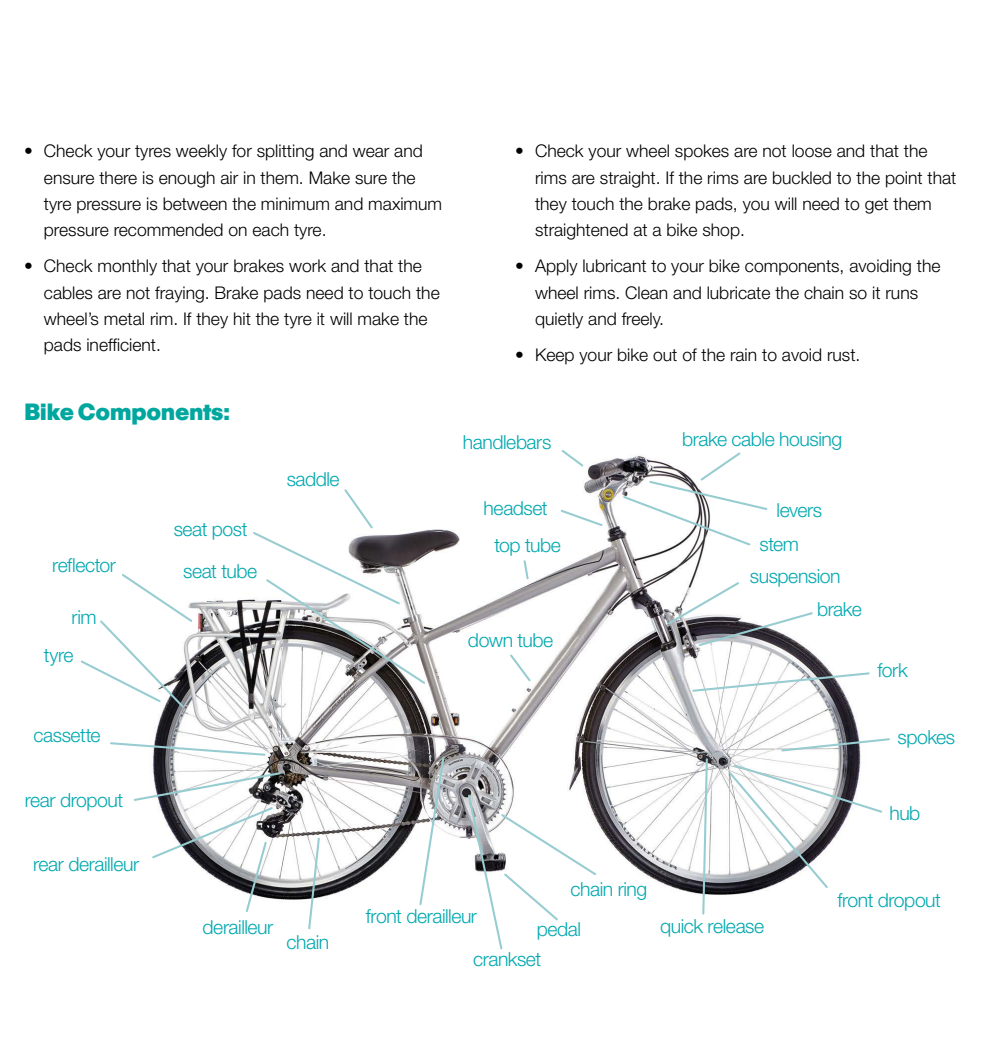
<style>
.page{position:relative;width:983px;height:1042px;background:#fff}
.page>*{position:absolute;margin:0;border:0;box-sizing:border-box;transform-origin:0 0}
.t1{font:700 21px "OPTI Champion";color:#00a79e}
.t2{font:300 19.43px/29.4px "Helvetica Neue LT Std";letter-spacing:-.025em;color:#00a8af}
.t3{font:300 17.5px/26.2px "Helvetica Neue LT Std";color:#000}
</style>
<div class="page">
<img style="left:152px;top:458px;width:709px;height:442px">
<svg style="left:559px;top:508px;width:45px;height:20px"></svg>
<svg style="left:691px;top:671px;width:179px;height:22px"></svg>
<svg style="left:727px;top:763px;width:156px;height:127px"></svg>
<svg style="left:466px;top:793px;width:132px;height:157px"></svg>
<svg style="left:307px;top:836px;width:14px;height:94px"></svg>
<svg style="left:110px;top:741px;width:157px;height:16px"></svg>
<svg style="left:133px;top:771px;width:149px;height:141px"></svg>
<svg style="left:522px;top:559px;width:8px;height:22px"></svg>
<svg style="left:508px;top:652px;width:24px;height:31px"></svg>
<svg style="left:251px;top:487px;width:176px;height:199px"></svg>
<svg style="left:559px;top:450px;width:26px;height:18px"></svg>
<svg style="left:779px;top:737px;width:111px;height:16px"></svg>
<svg style="left:701px;top:757px;width:7px;height:158px"></svg>
<svg style="left:418px;top:755px;width:27px;height:150px"></svg>
<svg style="left:80px;top:572px;width:114px;height:137px"></svg>
<svg style="left:666px;top:580px;width:148px;height:67px"></svg>
<svg style="left:621px;top:452px;width:147px;height:95px"></svg>
<p class="t3" style="left:44px;top:138px;width:400px;text-indent:-20px">• Check your tyres weekly for splitting and wear and ensure there is enough air in them. Make sure the tyre pressure is between the minimum and maximum pressure recommended on each tyre.</p>
<p class="t3" style="left:44px;top:253px;width:397px;text-indent:-20px">• Check monthly that your brakes work and that the cables are not fraying. Brake pads need to touch the wheel’s metal rim. If they hit the tyre it will make the pads inefficient.</p>
<p class="t1" style="left:24px;top:396px;width:207px">Bike Components:</p>
<p class="t2" style="left:52px;top:550px;width:65px">reflector</p>
<p class="t2" style="left:72px;top:602px;width:26px">rim</p>
<p class="t2" style="left:44px;top:639px;width:31px">tyre</p>
<p class="t2" style="left:33px;top:720px;width:69px">cassette</p>
<p class="t2" style="left:25px;top:784px;width:100px">rear dropout</p>
<p class="t2" style="left:33px;top:849px;width:108px">rear derailleur</p>
<p class="t2" style="left:174px;top:514px;width:75px">seat post</p>
<p class="t2" style="left:183px;top:556px;width:75px">seat tube</p>
<p class="t2" style="left:286px;top:463px;width:54px">saddle</p>
<p class="t3" style="left:535px;top:138px;width:423px;text-indent:-20px">• Check your wheel spokes are not loose and that the rims are straight. If the rims are buckled to the point that they touch the brake pads, you will need to get them straightened at a bike shop.</p>
<p class="t3" style="left:535px;top:253px;width:407px;text-indent:-20px">• Apply lubricant to your bike components, avoiding the wheel rims. Clean and lubricate the chain so it runs quietly and freely.</p>
<p class="t3" style="left:515px;top:341px;width:346px">• Keep your bike out of the rain to avoid rust.</p>
<p class="t2" style="left:463px;top:427px;width:90px">handlebars</p>
<p class="t2" style="left:682px;top:424px;width:161px">brake cable housing</p>
<p class="t2" style="left:483px;top:493px;width:65px">headset</p>
<p class="t2" style="left:776px;top:495px;width:47px">levers</p>
<p class="t2" style="left:494px;top:530px;width:68px">top tube</p>
<p class="t2" style="left:759px;top:529px;width:41px">stem</p>
<p class="t2" style="left:749px;top:561px;width:92px">suspension</p>
<p class="t2" style="left:468px;top:624px;width:87px">down tube</p>
<p class="t2" style="left:816px;top:594px;width:46px">brake</p>
<p class="t2" style="left:877px;top:655px;width:32px">fork</p>
<p class="t2" style="left:897px;top:721px;width:59px">spokes</p>
<p class="t2" style="left:889px;top:798px;width:33px">hub</p>
<p class="t2" style="left:202px;top:912px;width:72px">derailleur</p>
<p class="t2" style="left:286px;top:927px;width:44px">chain</p>
<p class="t2" style="left:570px;top:873px;width:78px">chain ring</p>
<p class="t2" style="left:366px;top:900px;width:113px">front derailleur</p>
<p class="t2" style="left:473px;top:914px;width:109px;text-indent:64px">pedal crankset</p>
<p class="t2" style="left:660px;top:911px;width:106px">quick release</p>
<p class="t2" style="left:837px;top:885px;width:105px">front dropout</p>
</div>
